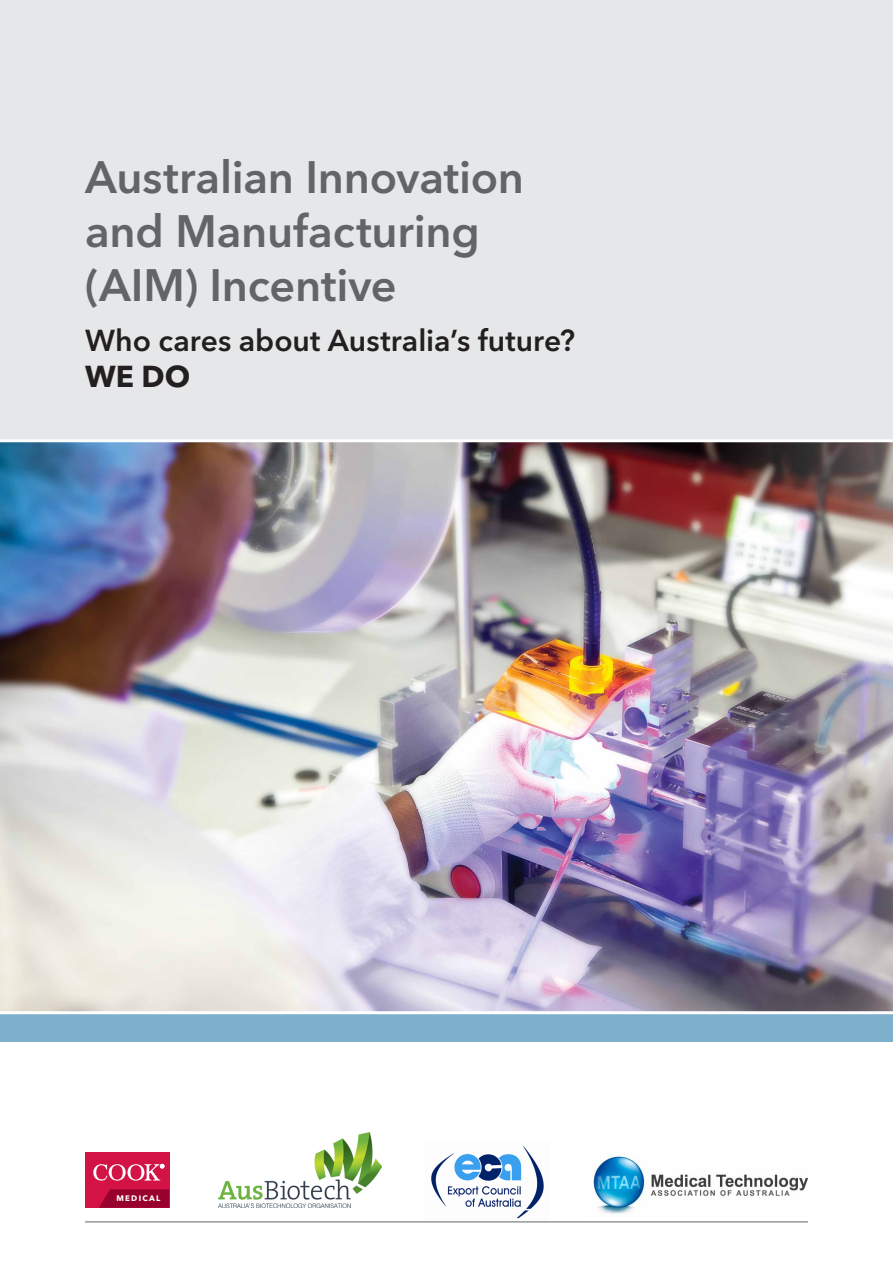
<style>
.page{position:relative;width:893px;height:1263px;background:#fff}
.page>*{position:absolute;margin:0;border:0;box-sizing:border-box;transform-origin:0 0}
.t1{font:600 45px/54px "Avenir Next LT Pro";letter-spacing:-.005em;color:#636466}
.t2{font:600 30px "Avenir Next LT Pro";color:#231f20}
.t3{font:700 30px "Avenir Next LT Pro";color:#231f20}
.t4{font:700 7.95px "Avenir Next LT Pro";letter-spacing:.155em;color:#fff}
</style>
<div class="page">
<div style="left:85px;top:1152px;width:84px;height:56px;background:#d31245"></div>
<svg style="left:99px;top:1189px;width:70px;height:19px"></svg>
<svg style="left:93px;top:1164px;width:71px;height:16px"></svg>
<div style="left:0;top:1014px;width:893px;height:28px;background:#7eb0cc"></div>
<div style="left:0;top:0;width:893px;height:439px;background:#e6e7e8"></div>
<img style="left:0;top:442px;width:893px;height:569px">
<img style="left:218px;top:1132px;width:163px;height:76px">
<img style="left:425px;top:1146px;width:125px;height:77px">
<img style="left:593px;top:1156px;width:215px;height:58px">
<hr style="left:85px;top:1221px;width:723px;height:1px;background:#636466">
<p class="t1" style="left:85px;top:151px;width:441px">Australian Innovation and Manufacturing (AIM) Incentive</p>
<p class="t2" style="left:85px;top:322px;width:491px">Who cares about Australia’s future?</p>
<p class="t3" style="left:85px;top:358px;width:107px">WE DO</p>
<p class="t4" style="left:116px;top:1193px;width:45px">MEDICAL</p>
</div>
